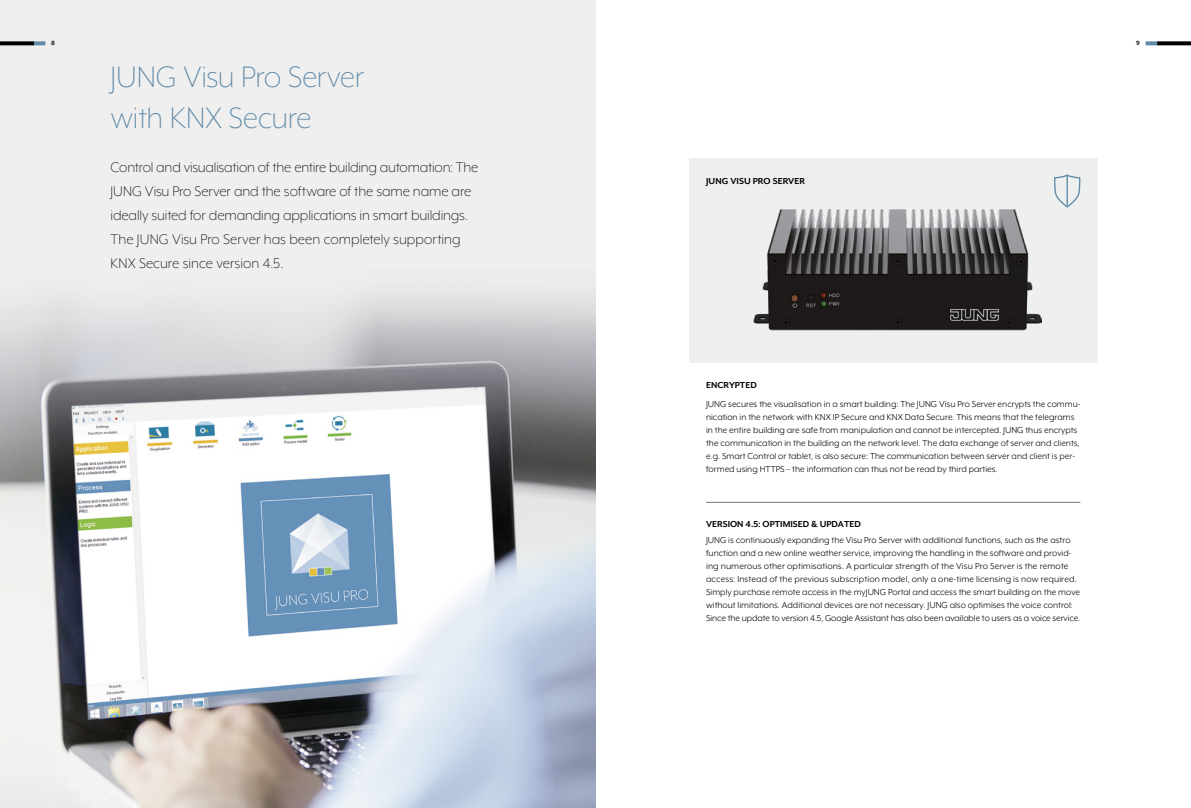
<style>
.page{position:relative;width:1191px;height:808px;background:#fff}
.page>*{position:absolute;margin:0;border:0;box-sizing:border-box;transform-origin:0 0}
.t1{font:300 34px/40.8px "Mr Eaves XL Mod OT";letter-spacing:-.015em;color:#618aa7}
.t2{font:300 16px/24px "Mr Eaves XL Mod OT";letter-spacing:-.005em;color:#000}
.t3{font:10px/13px "Mr Eaves XL Mod OT";color:#000}
.t4{font:700 10px "Mr Eaves XL Mod OT";color:#000}
.t5{font:700 7px "Mr Eaves XL Mod OT";color:#000}
</style>
<div class="page">
<img style="left:0;top:0;width:595px;height:808px">
<div style="left:689px;top:159px;width:408px;height:204px;background:#eeefef"></div>
<img style="left:753px;top:209px;width:289px;height:122px">
<svg style="left:1054px;top:174px;width:27px;height:34px"></svg>
<hr style="left:1066px;top:176px;width:1px;height:30px;background:#618aa7">
<hr style="left:706px;top:502px;width:374px;height:1px;background:#777">
<svg style="left:1145px;top:41px;width:12px;height:4px"></svg>
<svg style="left:34px;top:41px;width:11px;height:4px"></svg>
<svg style="left:1157px;top:41px;width:34px;height:4px"></svg>
<svg style="left:0;top:41px;width:34px;height:4px"></svg>
<p class="t5" style="left:51px;top:40px;width:5px">8</p>
<p class="t5" style="left:1136px;top:40px;width:5px">9</p>
<h1 class="t1" style="left:111px;top:56px;width:255px">JUNG Visu Pro Server with KNX Secure</h1>
<p class="t2" style="left:111px;top:155px;width:369px">Control and visualisation of the entire building automation: The JUNG Visu Pro Server and the software of the same name are ideally suited for demanding applications in smart buildings.<br>The JUNG Visu Pro Server has been completely supporting KNX Secure since version 4.5.</p>
<p class="t4" style="left:706px;top:176px;width:100px">JUNG VISU PRO SERVER</p>
<p class="t4" style="left:706px;top:380px;width:52px">ENCRYPTED</p>
<p class="t3" style="left:706px;top:397px;width:376px">JUNG secures the visualisation in a smart building: The JUNG Visu Pro Server encrypts the commu&shy;nication in the network with KNX IP Secure and KNX Data Secure. This means that the telegrams in the entire building are safe from manipulation and cannot be intercepted. JUNG thus encrypts the communication in the building on the network level. The data exchange of server and clients, e.g. Smart Control or tablet, is also secure: The communication between server and client is per&shy;formed using HTTPS – the information can thus not be read by third parties.</p>
<p class="t4" style="left:706px;top:519px;width:156px">VERSION 4.5: OPTIMISED &amp; UPDATED</p>
<p class="t3" style="left:706px;top:534px;width:376px">JUNG is continuously expanding the Visu Pro Server with additional functions, such as the astro function and a new online weather service, improving the handling in the software and provid&shy;ing numerous other optimisations. A particular strength of the Visu Pro Server is the remote access: Instead of the previous subscription model, only a one-time licensing is now required.<br>Simply purchase remote access in the myJUNG Portal and access the smart building on the move without limitations. Additional devices are not necessary. JUNG also optimises the voice control:<br>Since the update to version 4.5, Google Assistant has also been available to users as a voice service.</p>
</div>
